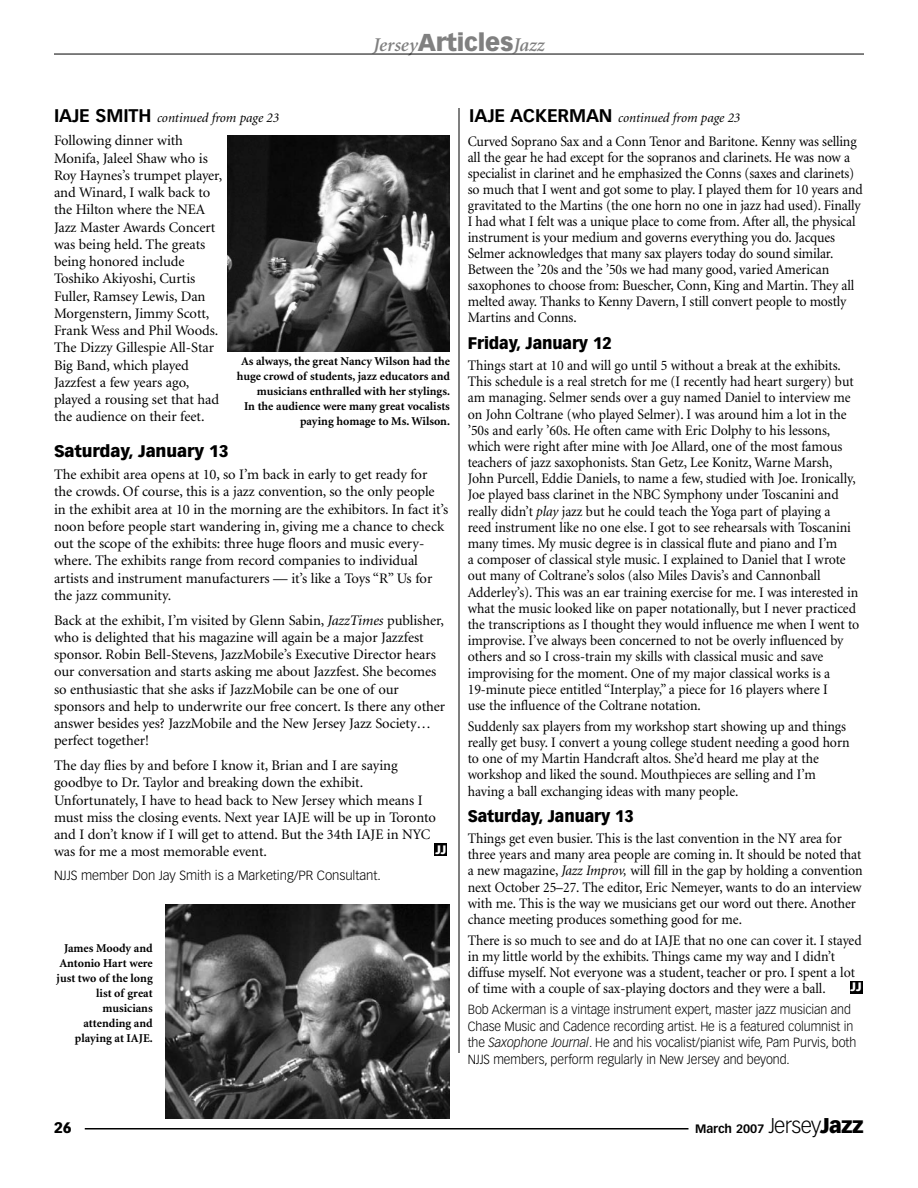
<style>
.page{position:relative;width:918px;height:1188px;background:#fff}
.page>*{position:absolute;margin:0;border:0;box-sizing:border-box;transform-origin:0 0}
.t1{font:italic 600 19.5px "Minion";color:#808080}
.t2{font:900 16.5px "Vectora LH";letter-spacing:-.005em;color:#000;scale:.95 1}
.t3{font:900 16.5px "Vectora LH";letter-spacing:-.005em;color:#000}
.t4{font:900 15px "Vectora LH";color:#000}
.t5{font:14.55px/16.2px "Minion";letter-spacing:-.005em;color:#000;scale:.95 1}
.t6{font:14.55px/17.2px "Minion";letter-spacing:-.005em;color:#000}
.t7{font:italic 13.5px "Minion";letter-spacing:-.005em;color:#000}
.t8{font:300 13.05px/16.5px "Vectora LH";letter-spacing:-.005em;color:#000;scale:.95 1}
.t9{font:300 13.05px "Vectora LH";letter-spacing:-.005em;color:#000}
.t10{font:700 12px/15px "Minion";color:#000;text-align:right}
.t11{font:700 12px "Vectora LH";color:#000}
.t12{font:900 12px "Vectora LH";color:#fff}
.s1{font-family:"Vectora LH";font-weight:900;font-style:normal;font-size:24px}
.s2{font-family:"Vectora LH";font-weight:700;font-style:normal;font-size:18px}
.s3{font-style:italic}
.s4{font-weight:300;font-size:21px}
.s5{font-weight:900;font-size:21px}
</style>
<div class="page">
<hr style="left:85px;top:1128px;width:603px;height:2px;background:#000">
<hr style="left:54px;top:54px;width:810px;height:1px;background:#000">
<div style="left:435px;top:843px;width:12px;height:13px;background:#000"></div>
<div style="left:850px;top:981px;width:12px;height:12px;background:#000"></div>
<img style="left:165px;top:904px;width:285px;height:215px">
<hr style="left:459px;top:108px;width:1px;height:945px;background:#000">
<img style="left:228px;top:135px;width:222px;height:217px">
<h1 class="t1" style="left:373px;top:37px;width:173px">Jersey<span class="s1">Articles</span>Jazz</h1>
<p class="t7" style="left:54px;top:112px;width:227px"><span class="s2">IAJE SMITH</span> continued from page 23</p>
<p class="t7" style="left:469px;top:112px;width:273px"><span class="s2">IAJE ACKERMAN</span> continued from page 23</p>
<p class="t6" style="left:54px;top:133px;width:170px">Following dinner with<br>Monifa, Jaleel Shaw who is<br>Roy Haynes’s trumpet player, and Winard, I walk back to the Hilton where the NEA<br>Jazz Master Awards Concert was being held. The greats being honored include<br>Toshiko Akiyoshi, Curtis<br>Fuller, Ramsey Lewis, Dan<br>Morgenstern, Jimmy Scott,<br>Frank Wess and Phil Woods.<br>The Dizzy Gillespie All-Star<br>Big Band, which played<br>Jazzfest a few years ago, played a rousing set that had the audience on their feet.</p>
<p class="t3" style="left:54px;top:444px;width:176px">Saturday, January 13</p>
<p class="t6" style="left:54px;top:467px;width:396px">The exhibit area opens at 10, so I’m back in early to get ready for the crowds. Of course, this is a jazz convention, so the only people in the exhibit area at 10 in the morning are the exhibitors. In fact it’s noon before people start wandering in, giving me a chance to check out the scope of the exhibits: three huge floors and music every&shy;where. The exhibits range from record companies to individual artists and instrument manufacturers — it’s like a Toys “R” Us for the jazz community.</p>
<p class="t6" style="left:54px;top:612px;width:393px">Back at the exhibit, I’m visited by Glenn Sabin, <span class="s3">JazzTimes</span> publisher, who is delighted that his magazine will again be a major Jazzfest sponsor. Robin Bell-Stevens, JazzMobile’s Executive Director hears our conversation and starts asking me about Jazzfest. She becomes so enthusiastic that she asks if JazzMobile can be one of our sponsors and help to underwrite our free concert. Is there any other answer besides yes? JazzMobile and the New Jersey Jazz Society… perfect together!</p>
<p class="t6" style="left:54px;top:758px;width:384px">The day flies by and before I know it, Brian and I are saying goodbye to Dr. Taylor and breaking down the exhibit.<br>Unfortunately, I have to head back to New Jersey which means I must miss the closing events. Next year IAJE will be up in Toronto and I don’t know if I will get to attend. But the 34th IAJE in NYC was for me a most memorable event.</p>
<p class="t9" style="left:54px;top:870px;width:328px">NJJS member Don Jay Smith is a Marketing/PR Consultant.</p>
<p class="t10" style="left:237px;top:354px;width:215px">As always, the great Nancy Wilson had the huge crowd of students, jazz educators and musicians enthralled with her stylings.<br>In the audience were many great vocalists paying homage to Ms. Wilson.</p>
<p class="t12" style="left:435px;top:844px;width:13px">JJ</p>
<p class="t10" style="left:57px;top:941px;width:98px">James Moody and<br>Antonio Hart were just two of the long list of great musicians attending and playing at IAJE.</p>
<p class="t5" style="left:468px;top:135px;width:417px">Curved Soprano Sax and a Conn Tenor and Baritone. Kenny was selling all the gear he had except for the sopranos and clarinets. He was now a specialist in clarinet and he emphasized the Conns (saxes and clarinets) so much that I went and got some to play. I played them for 10 years and gravitated to the Martins (the one horn no one in jazz had used). Finally I had what I felt was a unique place to come from. After all, the physical instrument is your medium and governs everything you do. Jacques Selmer acknowledges that many sax players today do sound similar.<br>Between the ’20s and the ’50s we had many good, varied American saxophones to choose from: Buescher, Conn, King and Martin. They all melted away. Thanks to Kenny Davern, I still convert people to mostly Martins and Conns.</p>
<p class="t2" style="left:468px;top:336px;width:153px">Friday, January 12</p>
<p class="t5" style="left:468px;top:358px;width:414px">Things start at 10 and will go until 5 without a break at the exhibits.<br>This schedule is a real stretch for me (I recently had heart surgery) but am managing. Selmer sends over a guy named Daniel to interview me on John Coltrane (who played Selmer). I was around him a lot in the ’50s and early ’60s. He often came with Eric Dolphy to his lessons, which were right after mine with Joe Allard, one of the most famous teachers of jazz saxophonists. Stan Getz, Lee Konitz, Warne Marsh, John Purcell, Eddie Daniels, to name a few, studied with Joe. Ironically, Joe played bass clarinet in the NBC Symphony under Toscanini and really didn’t <span class="s3">play</span> jazz but he could teach the Yoga part of playing a<br>reed instrument like no one else. I got to see rehearsals with Toscanini many times. My music degree is in classical flute and piano and I’m<br>a composer of classical style music. I explained to Daniel that I wrote out many of Coltrane’s solos (also Miles Davis’s and Cannonball Adderley’s). This was an ear training exercise for me. I was interested in what the music looked like on paper notationally, but I never practiced the transcriptions as I thought they would influence me when I went to improvise. I’ve always been concerned to not be overly influenced by others and so I cross-train my skills with classical music and save improvising for the moment. One of my major classical works is a 19-minute piece entitled “Interplay,” a piece for 16 players where I<br>use the influence of the Coltrane notation.</p>
<p class="t5" style="left:468px;top:719px;width:404px">Suddenly sax players from my workshop start showing up and things really get busy. I convert a young college student needing a good horn to one of my Martin Handcraft altos. She’d heard me play at the workshop and liked the sound. Mouthpieces are selling and I’m having a ball exchanging ideas with many people.</p>
<p class="t2" style="left:468px;top:810px;width:176px">Saturday, January 13</p>
<p class="t5" style="left:468px;top:832px;width:417px">Things get even busier. This is the last convention in the NY area for three years and many area people are coming in. It should be noted that a new magazine, <span class="s3">Jazz Improv,</span> will fill in the gap by holding a convention next October 25–27. The editor, Eric Nemeyer, wants to do an interview with me. This is the way we musicians get our word out there. Another chance meeting produces something good for me.</p>
<p class="t5" style="left:468px;top:933px;width:416px">There is so much to see and do at IAJE that no one can cover it. I stayed in my little world by the exhibits. Things came my way and I didn’t diffuse myself. Not everyone was a student, teacher or pro. I spent a lot of time with a couple of sax-playing doctors and they were a ball.</p>
<p class="t8" style="left:468px;top:1002px;width:410px">Bob Ackerman is a vintage instrument expert, master jazz musician and Chase Music and Cadence recording artist. He is a featured columnist in the <span class="s3">Saxophone Journal</span>. He and his vocalist/pianist wife, Pam Purvis, both NJJS members, perform regularly in New Jersey and beyond.</p>
<p class="t12" style="left:851px;top:981px;width:13px">JJ</p>
<p class="t4" style="left:54px;top:1121px;width:19px">26</p>
<p class="t11" style="left:695px;top:1124px;width:170px">March 2007 <span class="s4">Jersey</span><span class="s5">Jazz</span></p>
</div>
